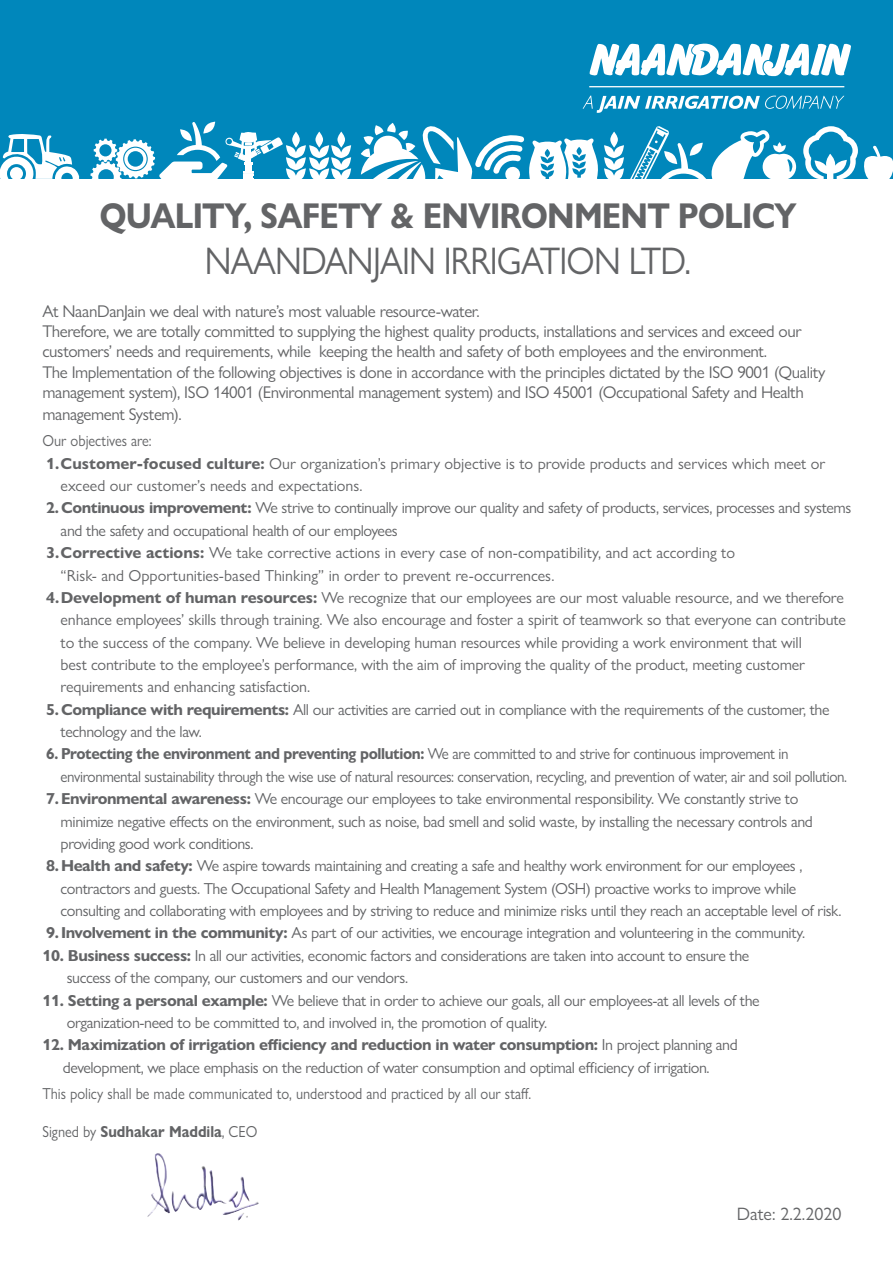
<style>
.page{position:relative;width:893px;height:1263px;background:#fff}
.page>*{position:absolute;margin:0;border:0;box-sizing:border-box;transform-origin:0 0}
.t1{font:38.55px "Gill Sans Nova";letter-spacing:-.025em;color:#636466;scale:.9 1}
.t2{font:700 36px "Gill Sans Nova";letter-spacing:-.025em;color:#636466;scale:.9 1}
.t3{font:18px "Gill Sans Nova";color:#636466}
.t4{font:17.1px/20.7px "Gill Sans Nova";letter-spacing:-.025em;color:#636466}
.t5{font:15.9px/22.4px "Gill Sans Nova";letter-spacing:-.025em;color:#636466}
.t6{font:15.9px "Gill Sans Nova";color:#636466}
.t7{font:15.9px "Gill Sans Nova";letter-spacing:-.025em;color:#636466;scale:.94 1}
.t8{font:15.9px "Gill Sans Nova";color:#636466;scale:.9 1}
.t9{font:700 15.9px "Gill Sans Nova";color:#636466;scale:.9 1}
.s1{font-weight:700}
.s2{font-weight:400}
</style>
<div class="page">
<div style="left:0;top:0;width:893px;height:179px;background:#0087bb"></div>
<svg style="left:583px;top:96px;width:261px;height:17px"></svg>
<svg style="left:590px;top:43px;width:261px;height:34px"></svg>
<hr style="left:589px;top:86px;width:255px;height:1px;background:#fff">
<svg style="left:0;top:134px;width:79px;height:45px"></svg>
<div style="left:10px;top:167px;width:13px;height:13px;background:#fff;border-radius:50%"></div>
<svg style="left:803px;top:126px;width:90px;height:53px"></svg>
<svg style="left:90px;top:122px;width:261px;height:57px"></svg>
<svg style="left:361px;top:123px;width:435px;height:56px"></svg>
<img style="left:147px;top:1153px;width:109px;height:64px">
<h2 class="t2" style="left:99px;top:193px;width:776px">QUALITY, SAFETY &amp; ENVIRONMENT POLICY</h2>
<h1 class="t1" style="left:205px;top:237px;width:542px">NAANDANJAIN IRRIGATION LTD.</h1>
<p class="t4" style="left:43px;top:300px;width:439px">At NaanDanJain we deal with natures’ most valuable resource-water.</p>
<p class="t4" style="left:43px;top:321px;width:761px">Therefore, we are totally committed to supplying the highest quality products, installations and services and exceed our</p>
<p class="t4" style="left:319px;top:341px;width:449px">keeping the health and safety of both employees and the environment.</p>
<p class="t4" style="left:43px;top:341px;width:784px">customers’ needs and requirements, while<br>The Implementation of the following objectives is done in accordance with the principles dictated by the ISO 9001 (Quality management system ,) ISO 14001 (Environmental management system) and ISO 45001 (Occupational Safety and Health management System .(</p>
<p class="t8" style="left:43px;top:431px;width:123px">Our objectives are:</p>
<p class="t6" style="left:46px;top:454px;width:781px"><span class="s1">1.Customer-focused culture:</span> Our organizations’ primary objective is to provide products and services which meet or</p>
<p class="t6" style="left:61px;top:476px;width:304px">exceed our customer s’ needs and expectations.</p>
<p class="t5" style="left:46px;top:497px;width:807px"><span class="s1">2.Continuous improvement:</span> We strive to continually improve our quality and safety of products, services, processes and systems</p>
<p class="t5" style="left:61px;top:519px;width:338px">and the safety and occupational health of our employees</p>
<p class="t6" style="left:46px;top:543px;width:690px"><span class="s1">3.Corrective actions:</span> We take corrective actions in every case of non-compatibility, and act according to</p>
<p class="t6" style="left:61px;top:565px;width:495px">“Risk- and Opportunities-based Thinking” in order to prevent re-occurrences.</p>
<p class="t5" style="left:46px;top:586px;width:799px"><span class="s1">4.Development of human resources:</span> We recognize that our employees are our most valuable resource, and we therefore</p>
<p class="t5" style="left:61px;top:608px;width:787px">enhance employees’ skills through training. We also encourage and foster a spirit of teamwork so that everyone can contribute</p>
<p class="t5" style="left:61px;top:631px;width:743px">to the success of the company. We believe in developing human resources while providing a work environment that will</p>
<p class="t5" style="left:61px;top:653px;width:746px">best contribute to the employees’ performance, with the aim of improving the quality of the product, meeting customer</p>
<p class="t5" style="left:61px;top:676px;width:251px">requirements and enhancing satisfaction.</p>
<p class="t5" style="left:46px;top:698px;width:785px"><span class="s1">5.Compliance with requirements:</span> All our activities are carried out in compliance with the requirements of the customer, the</p>
<p class="t5" style="left:61px;top:720px;width:143px">technology and the law.</p>
<p class="t7" style="left:46px;top:744px;width:791px"><span class="s1">6. Protecting the environment and preventing pollution:</span> We are committed to and strive for continuous improvement in</p>
<p class="t7" style="left:61px;top:767px;width:838px">environmental sustainability through the wise use of natural resources: conservation, recycling, and prevention of water, air and soil pollution.</p>
<p class="t5" style="left:46px;top:787px;width:754px"><span class="s1">7.Environmental awareness:</span> We encourage our employees to take environmental responsibility. We constantly strive to</p>
<p class="t5" style="left:61px;top:810px;width:754px">minimize negative effects on the environment, such as noise, bad smell and solid waste, by installing the necessary controls and</p>
<p class="t5" style="left:61px;top:832px;width:195px">providing good work conditions.</p>
<p class="t5" style="left:46px;top:854px;width:758px"><span class="s1">8.Health and safety:</span> We aspire towards maintaining and creating a safe and healthy work environment for our employees ,</p>
<p class="t5" style="left:61px;top:877px;width:737px">contractors and guests. The Occupational Safety and Health Management System (OSH) proactive works to improve while</p>
<p class="t5" style="left:61px;top:899px;width:782px">consulting and collaborating with employees and by striving to reduce and minimize risks until they reach an acceptable level of risk.</p>
<p class="t5" style="left:46px;top:922px;width:760px"><span class="s1">9.Involvement in the community:</span> As part of our activities, we encourage integration and volunteering in the community.</p>
<p class="t5" style="left:67px;top:944px;width:684px;text-indent:-24px"><span class="s1">10. Business success</span> In<span class="s1">:</span> all our activities, economic factors and considerations are taken into account to ensure the success of the company, our customers and our vendors.</p>
<p class="t5" style="left:67px;top:989px;width:694px;text-indent:-24px"><span class="s1">11. Setting a personal example:</span> We believe that in order to achieve our goals, all our employees-at all levels of the organization-need to be committed to, and involved in, the promotion of quality.</p>
<p class="t5" style="left:43px;top:1033px;width:697px;text-align:center"><span class="s1">12. Maximization of irrigation efficiency and reduction in water consumption</span> In<span class="s1">:</span> project planning and development, we place emphasis on the reduction of water consumption and optimal efficiency of irrigation.</p>
<p class="t8" style="left:43px;top:1084px;width:545px">This policy shall be made communicated to, understood and practiced by all our staff.</p>
<p class="t9" style="left:43px;top:1122px;width:240px"><span class="s2">Signed by</span> Sudhakar Maddila<span class="s2">, CEO</span></p>
<p class="t3" style="left:737px;top:1202px;width:106px">Date: 2.2.2020</p>
</div>
